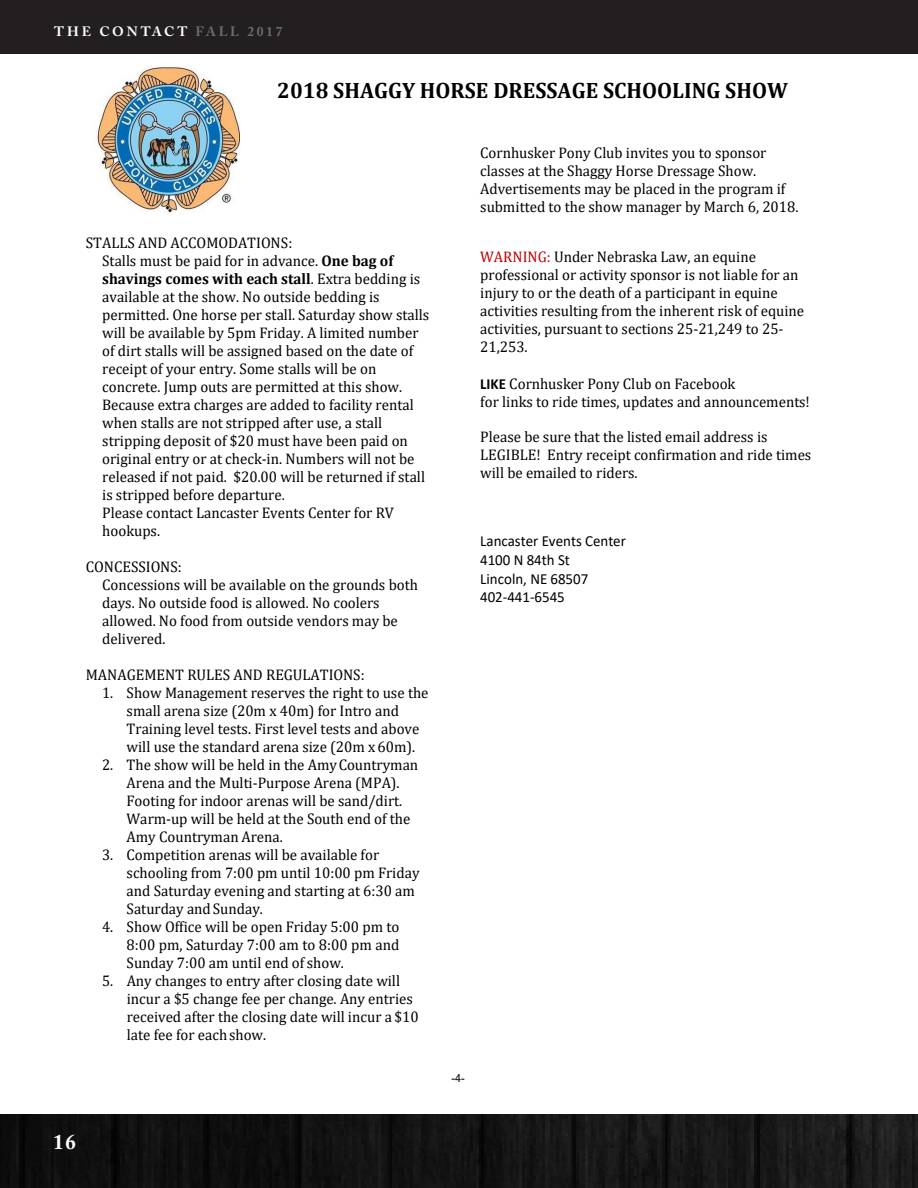
<style>
.page{position:relative;width:918px;height:1188px;background:#fff}
.page>*{position:absolute;margin:0;border:0;box-sizing:border-box;transform-origin:0 0}
.t1{font:700 22.2px "Cambria";color:#000}
.t2{font:700 21px "Adobe Caslon Pro";color:#fff}
.t3{font:15.45px/18px "Cambria";color:#000}
.t4{font:15.45px/18px "Cambria";color:#000;scale:.95 1}
.t5{font:15.45px/18.8px "Calibri";color:#000}
.t6{font:700 13.5px "Adobe Caslon Pro";letter-spacing:.2em;color:#fff}
.t7{font:11.25px "Arial";color:#000}
.s1{color:#6c6d70}
.s2{font-weight:700}
.s3{color:#c00000}
.s4{font-family:"Calibri";font-weight:700}
</style>
<div class="page">
<img style="left:0;top:1115px;width:918px;height:73px">
<div style="left:0;top:0;width:918px;height:54px;background:#231f20"></div>
<img style="left:96px;top:67px;width:143px;height:146px">
<p class="t6" style="left:54px;top:23px;width:230px">THE CONTACT <span class="s1">FALL 2017</span></p>
<p class="t1" style="left:277px;top:75px;width:512px">2018 SHAGGY HORSE DRESSAGE SCHOOLING SHOW</p>
<p class="t3" style="left:102px;top:234px;width:329px;text-indent:-16px">STALLS AND ACCOMODATIONS:<br>Stalls must be paid for in advance. <span class="s2">One bag of shavings comes with each stall</span>. Extra bedding is available at the show. No outside bedding is permitted. One horse per stall. Saturday show stalls will be available by 5pm Friday. A limited number of dirt stalls will be assigned based on the date of receipt of your entry. Some stalls will be on concrete. Jump outs are permitted at this show.<br>Because extra charges are added to facility rental when stalls are not stripped after use, a stall stripping deposit of $20 must have been paid on original entry or at check‐in. Numbers will not be released if not paid. $20.00 will be returned if stall is stripped before departure.<br>Please contact Lancaster Events Center for RV hookups.</p>
<p class="t3" style="left:102px;top:558px;width:317px;text-indent:-16px">CONCESSIONS:<br>Concessions will be available on the grounds both days. No outside food is allowed. No coolers allowed. No food from outside vendors may be delivered.</p>
<p class="t3" style="left:86px;top:666px;width:280px">MANAGEMENT RULES AND REGULATIONS:</p>
<p class="t4" style="left:127px;top:684px;width:319px;text-indent:-24px">1. Show Management reserves the right to use the small arena size (20m x 40m) for Intro and Training level tests. First level tests and above will use the standard arena size (20m x 60m).</p>
<p class="t4" style="left:127px;top:756px;width:309px;text-indent:-24px">2. The show will be held in the AmyCountryman Arena and the Multi‐Purpose Arena (MPA).<br>Footing for indoor arenas will be sand/dirt.<br>Warm‐up will be held at the South end of the Amy Countryman Arena.</p>
<p class="t4" style="left:127px;top:846px;width:310px;text-indent:-24px">3. Competition arenas will be available for schooling from 7:00 pm until 10:00 pm Friday and Saturday evening and starting at 6:30 am Saturday andSunday.</p>
<p class="t4" style="left:127px;top:918px;width:289px;text-align:justify;text-indent:-24px">4. Show Office will be open Friday 5:00 pm to 8:00 pm, Saturday 7:00 am to 8:00 pm and Sunday 7:00 am until end of show.</p>
<p class="t4" style="left:127px;top:972px;width:309px;text-indent:-25px">5. Any changes to entry after closing date will incur a $5 change fee per change. Any entries received after the closing date will incur a $10 late fee for eachshow.</p>
<h2 class="t2" style="left:53px;top:1130px;width:25px">16</h2>
<p class="t3" style="left:480px;top:144px;width:320px">Cornhusker Pony Club invites you to sponsor classes at the Shaggy Horse Dressage Show.<br>Advertisements may be placed in the program if submitted to the show manager by March 6, 2018.</p>
<p class="t3" style="left:480px;top:248px;width:325px"><span class="s3">WARNING:</span> Under Nebraska Law, an equine professional or activity sponsor is not liable for an injury to or the death of a participant in equine activities resulting from the inherent risk of equine activities, pursuant to sections 25‐21,249 to 25‐ 21,253.</p>
<p class="t3" style="left:480px;top:374px;width:331px"><span class="s4">LIKE</span> Cornhusker Pony Club on Facebook<br>for links to ride times, updates and announcements!</p>
<p class="t3" style="left:480px;top:428px;width:333px">Please be sure that the listed email address is<br>LEGIBLE! Entry receipt confirmation and ride times will be emailed to riders.</p>
<p class="t5" style="left:480px;top:531px;width:147px">Lancaster Events Center<br>4100 N 84th St<br>Lincoln, NE 68507<br>402‐441‐6545</p>
<p class="t7" style="left:452px;top:1070px;width:15px">-4-</p>
</div>
